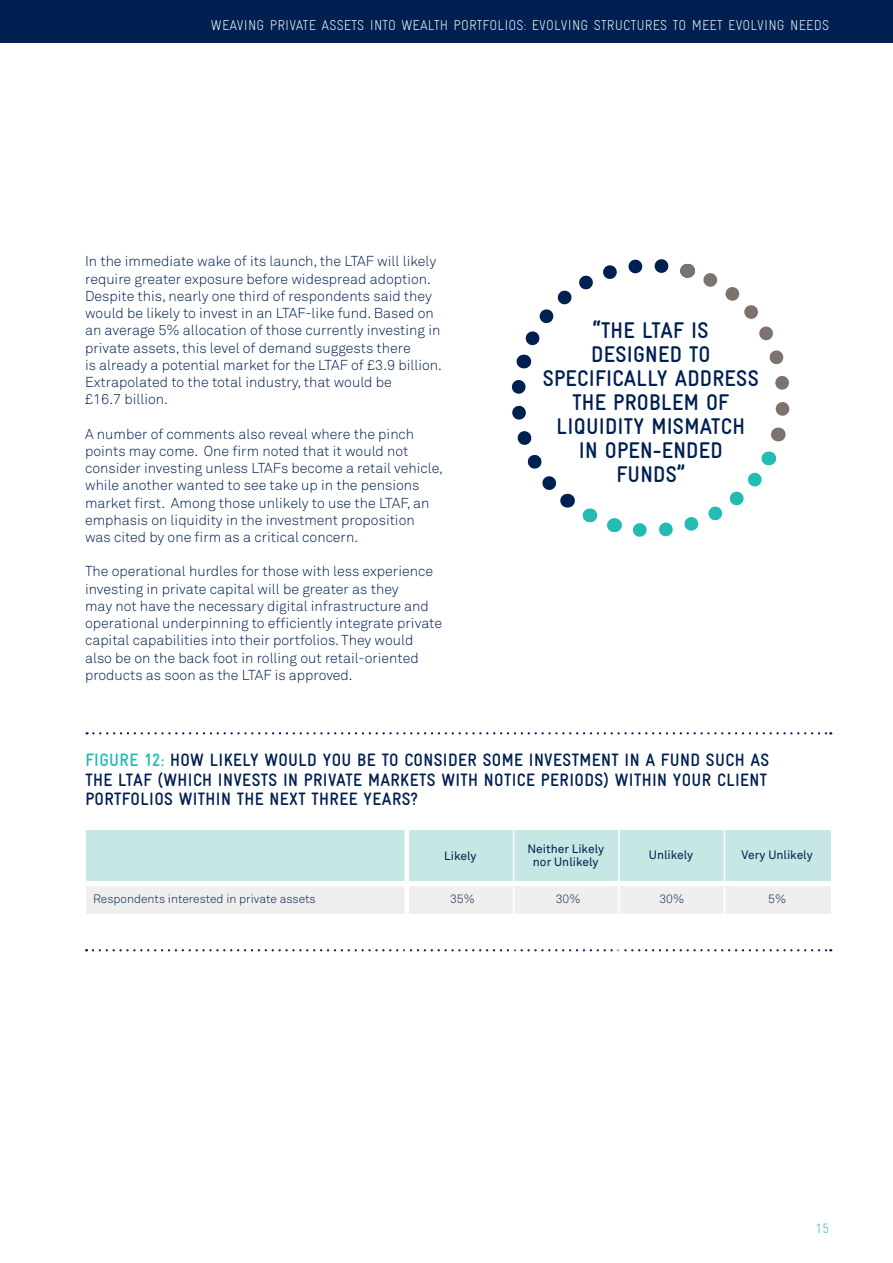
<style>
.page{position:relative;width:893px;height:1263px;background:#fff}
.page>*{position:absolute;margin:0;border:0;box-sizing:border-box;transform-origin:0 0}
.t1{font:700 22.8px/24px "Gravur Condensed";letter-spacing:.01em;color:#002051;text-align:center}
.subhead1{font:700 18px/19.5px "Gravur Condensed";letter-spacing:.02em;color:#002051;text-align:justify}
.t2{font:300 14.25px/17.2px "Akkurat Std";color:#002051}
.t3{font:300 14.25px "Gravur Condensed";letter-spacing:.01em;color:#fff}
.t4{font:300 13.5px "Gravur Condensed";color:#22bcb3}
.t5{font:12px/13.5px "Akkurat Std";color:#002051;text-align:center}
.t6{font:300 12px "Akkurat Std";color:#002051}
.s1{font-size:25.5px}
.s2{color:#22bcb3}
</style>
<div class="page">
<div style="left:0;top:0;width:893px;height:43px;background:#002051"></div>
<svg style="left:87px;top:732px;width:744px;height:2px"></svg>
<svg style="left:93px;top:949px;width:738px;height:2px"></svg>
<div style="left:86px;top:830px;width:744px;height:50px;background:#c6e7e4"></div>
<div style="left:86px;top:886px;width:744px;height:28px;background:#f0efee"></div>
<hr style="left:405px;top:818px;width:4px;height:139px;background:#fff">
<hr style="left:513px;top:818px;width:1px;height:139px;background:#fff">
<hr style="left:618px;top:814px;width:2px;height:143px;background:#fff">
<hr style="left:724px;top:822px;width:1px;height:143px;background:#fff">
<svg style="left:511px;top:259px;width:279px;height:278px"></svg>
<p class="t3" style="left:211px;top:17px;width:620px">WEAVING PRIVATE ASSETS INTO WEALTH PORTFOLIOS: EVOLVING STRUCTURES TO MEET EVOLVING NEEDS</p>
<p class="t2" style="left:85px;top:253px;width:358px">In the immediate wake of its launch, the LTAF will likely require greater exposure before widespread adoption.<br>Despite this, nearly one third of respondents said they would be likely to invest in an LTAF-like fund. Based on an average 5% allocation of those currently investing in private assets, this level of demand suggests there<br>is already a potential market for the LTAF of £3.9 billion.<br>Extrapolated to the total industry, that would be<br>£16.7 billion.</p>
<p class="t2" style="left:85px;top:425px;width:359px">A number of comments also reveal where the pinch points may come. One firm noted that it would not consider investing unless LTAFs become a retail vehicle, while another wanted to see take up in the pensions market first. Among those unlikely to use the LTAF, an emphasis on liquidity in the investment proposition was cited by one firm as a critical concern.</p>
<p class="t2" style="left:85px;top:563px;width:358px">The operational hurdles for those with less experience investing in private capital will be greater as they<br>may not have the necessary digital infrastructure and operational underpinning to efficiently integrate private capital capabilities into their portfolios. They would also be on the back foot in rolling out retail-oriented products as soon as the LTAF is approved.</p>
<p class="t1" style="left:543px;top:318px;width:218px"><span class="s1">“</span>THE LTAF IS<br>DESIGNED TO<br>SPECIFICALLY ADDRESS<br>THE PROBLEM OF<br>LIQUIDITY MISMATCH<br>IN OPEN-ENDED<br>FUNDS<span class="s1">”</span></p>
<p class="subhead1" style="left:85px;top:751px;width:685px"><span class="s2">FIGURE 12:</span> HOW LIKELY WOULD YOU BE TO CONSIDER SOME INVESTMENT IN A FUND SUCH AS THE LTAF (WHICH INVESTS IN PRIVATE MARKETS WITH NOTICE PERIODS) WITHIN YOUR CLIENT PORTFOLIOS WITHIN THE NEXT THREE YEARS?</p>
<p class="t5" style="left:444px;top:849px;width:34px">Likely</p>
<p class="t5" style="left:527px;top:842px;width:78px">Neither Likely nor Unlikely</p>
<p class="t5" style="left:649px;top:848px;width:46px">Unlikely</p>
<p class="t5" style="left:742px;top:848px;width:73px">Very Unlikely</p>
<p class="t6" style="left:93px;top:892px;width:224px">Respondents interested in private assets</p>
<p class="t6" style="left:450px;top:892px;width:26px">35%</p>
<p class="t6" style="left:556px;top:892px;width:26px">30%</p>
<p class="t6" style="left:659px;top:892px;width:26px">30%</p>
<p class="t6" style="left:768px;top:892px;width:19px">5%</p>
<p class="t4" style="left:815px;top:1220px;width:15px">15</p>
</div>
